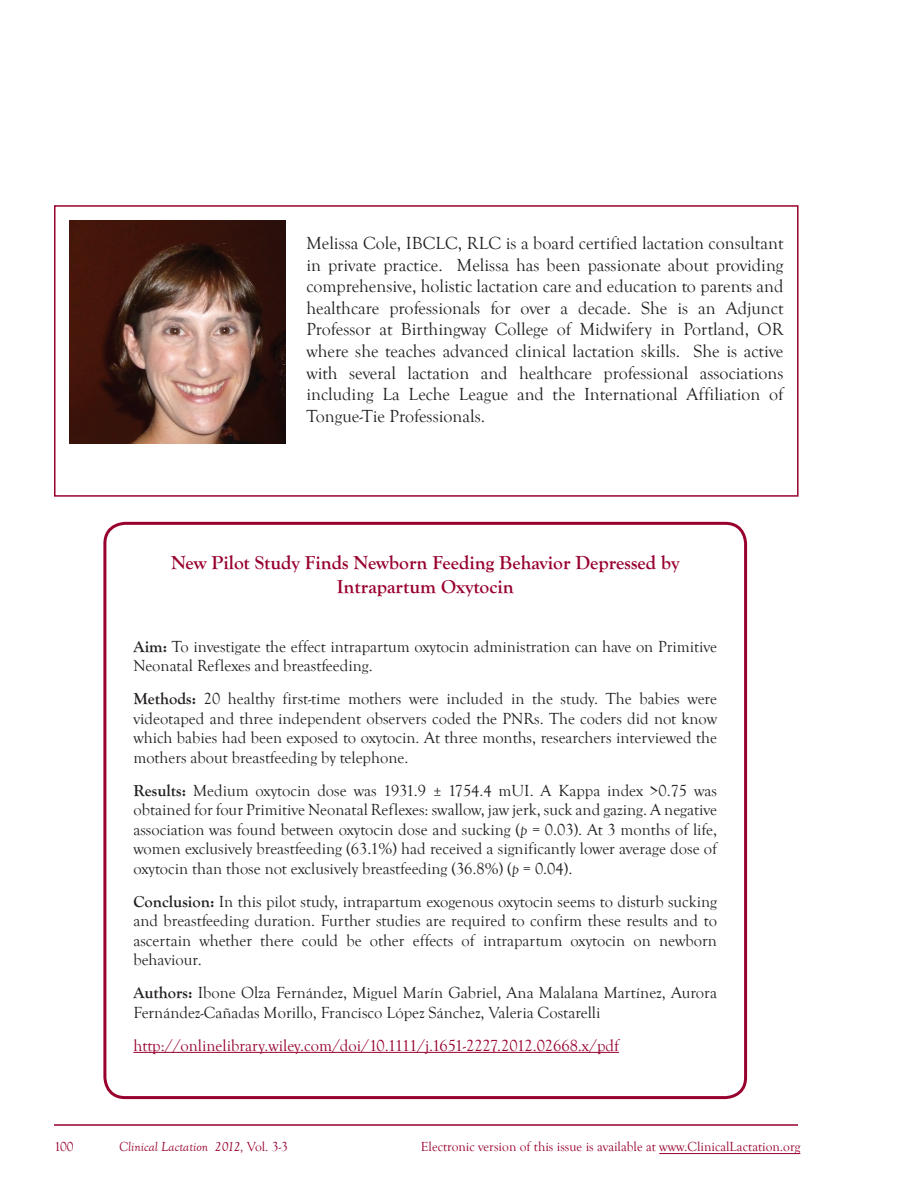
<style>
.page{position:relative;width:918px;height:1188px;background:#fff}
.page>*{position:absolute;margin:0;border:0;box-sizing:border-box;transform-origin:0 0}
.t1{font:700 19.5px/23.4px "Goudy Old Style T";color:#98012d;text-align:center}
.t2{font:18px/21.6px "Goudy Old Style T";color:#231f20;text-align:justify}
.t3{font:16.5px/19.5px "Goudy Old Style T";color:#231f20;text-align:justify}
.t4{font:16.5px "Goudy Old Style T";color:#98012d}
.t5{font:13.5px "Goudy Old Style T";color:#98012d}
.t6{font:italic 13.5px "Goudy Old Style T";color:#98012d}
.s1{font-weight:700}
.s2{font-style:italic}
.s3{font-style:normal}
</style>
<div class="page">
<hr style="left:659px;top:1153px;width:141px;height:1px;background:#98012d">
<hr style="left:54px;top:1124px;width:744px;height:2px;background:#98012d">
<img style="left:69px;top:220px;width:217px;height:223px">
<div style="left:54px;top:205px;width:745px;height:292px;border:2px solid #98012d"></div>
<hr style="left:133px;top:1052px;width:486px;height:1px;background:#98012d">
<div style="left:103px;top:522px;width:644px;height:577px;border:3px solid #98012d;border-radius:20px"></div>
<p class="t2" style="left:306px;top:233px;width:479px">Melissa Cole, IBCLC, RLC is a board certified lactation consultant in private practice. Melissa has been passionate about providing comprehensive, holistic lactation care and education to parents and healthcare professionals for over a decade. She is an Adjunct Professor at Birthingway College of Midwifery in Portland, OR where she teaches advanced clinical lactation skills. She is active with several lactation and healthcare professional associations including La Leche League and the International Affiliation of Tongue-Tie Professionals.</p>
<p class="t1" style="left:171px;top:551px;width:510px">New Pilot Study Finds Newborn Feeding Behavior Depressed by<br>Intrapartum Oxytocin</p>
<p class="t3" style="left:133px;top:637px;width:585px"><span class="s1">Aim:</span> To investigate the effect intrapartum oxytocin administration can have on Primitive<br>Neonatal Reflexes and breastfeeding.</p>
<p class="t3" style="left:133px;top:690px;width:585px"><span class="s1">Methods:</span> 20 healthy first-time mothers were included in the study. The babies were videotaped and three independent observers coded the PNRs. The coders did not know which babies had been exposed to oxytocin. At three months, researchers interviewed the mothers about breastfeeding by telephone.</p>
<p class="t3" style="left:133px;top:781px;width:585px"><span class="s1">Results:</span> Medium oxytocin dose was 1931.9 ± 1754.4 mUI. A Kappa index &gt;0.75 was obtained for four Primitive Neonatal Reflexes: swallow, jaw jerk, suck and gazing. A negative association was found between oxytocin dose and sucking (<span class="s2">p</span> = 0.03). At 3 months of life, women exclusively breastfeeding (63.1%) had received a significantly lower average dose of oxytocin than those not exclusively breastfeeding (36.8%) (<span class="s2">p</span> = 0.04).</p>
<p class="t3" style="left:133px;top:892px;width:585px"><span class="s1">Conclusion:</span> In this pilot study, intrapartum exogenous oxytocin seems to disturb sucking and breastfeeding duration. Further studies are required to confirm these results and to ascertain whether there could be other effects of intrapartum oxytocin on newborn behaviour.</p>
<p class="t3" style="left:133px;top:984px;width:585px"><span class="s1">Authors:</span> Ibone Olza Fernández, Miguel Marín Gabriel, Ana Malalana Martínez, Aurora<br>Fernández-Cañadas Morillo, Francisco López Sánchez, Valeria Costarelli</p>
<p class="t4" style="left:133px;top:1037px;width:487px">http://onlinelibrary.wiley.com/doi/10.1111/j.1651-2227.2012.02668.x/pdf</p>
<p class="t5" style="left:54px;top:1139px;width:21px">100</p>
<p class="t6" style="left:119px;top:1139px;width:170px">Clinical Lactation 2012, <span class="s3">Vol. 3-3</span></p>
<p class="t5" style="left:421px;top:1139px;width:381px">Electronic version of this issue is available at www.ClinicalLactation.org</p>
</div>
